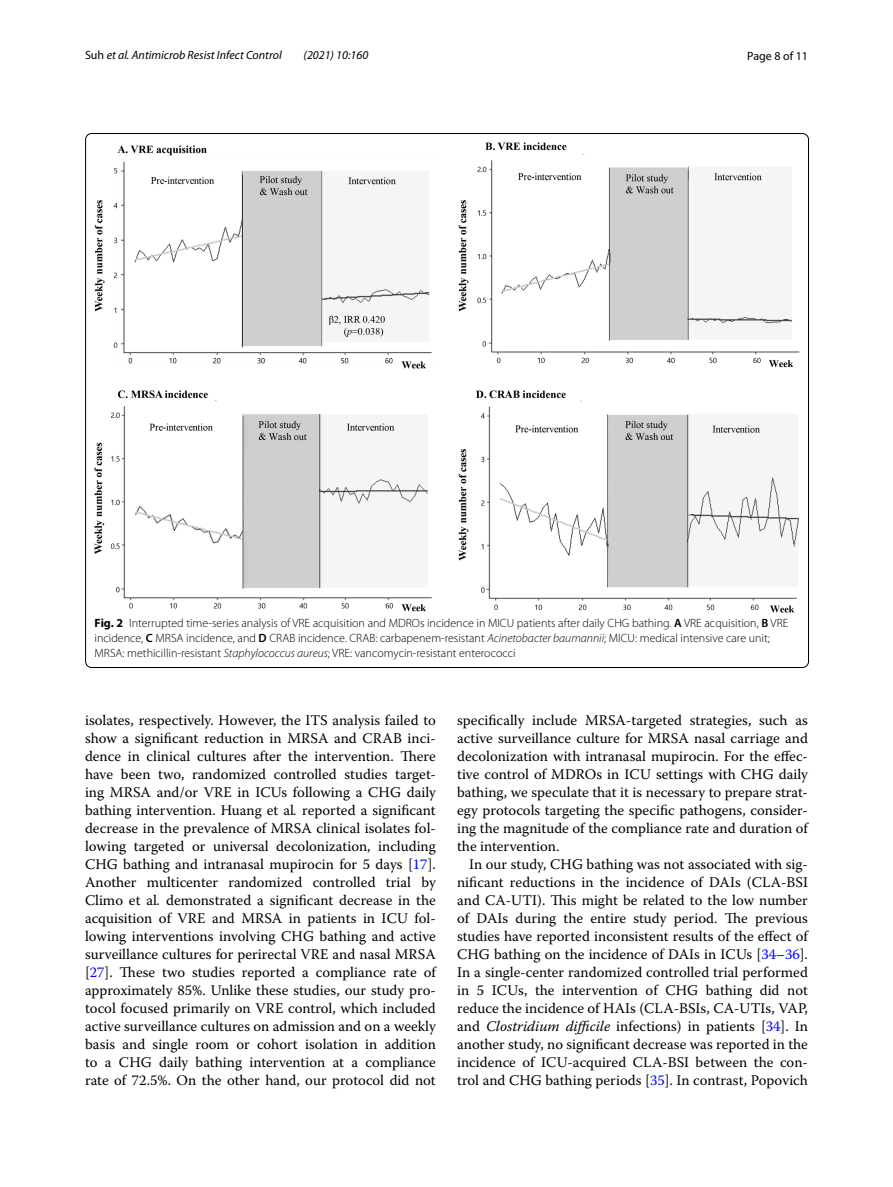
<style>
.page{position:relative;width:893px;height:1187px;background:#fff}
.page>*{position:absolute;margin:0;border:0;box-sizing:border-box;transform-origin:0 0}
.t1{font:14.7px/18px "Warnock Pro";color:#000;text-align:justify}
.t2{font:300 12px/15px "Myriad Pro";color:#000}
.t3{font:italic 12px "Myriad Pro";color:#000}
.t4{font:12px "Myriad Pro";color:#000}
.s1{font-style:normal}
.s2{font-weight:700}
.s3{font-weight:600}
.s4{font-style:italic}
.s5{color:#00f}
</style>
<div class="page">
<img style="left:94px;top:142px;width:706px;height:470px">
<p class="t3" style="left:85px;top:48px;width:198px"><span class="s1">Suh</span> et al. Antimicrob Resist Infect Control</p>
<p class="t3" style="left:304px;top:48px;width:66px">(2021) 10:160</p>
<p class="t4" style="left:747px;top:48px;width:62px">Page 8 of 11</p>
<p class="t2" style="left:95px;top:616px;width:695px"><span class="s2">Fig. 2</span> Interrupted time-series analysis of VRE acquisition and MDROs incidence in MICU patients after daily CHG bathing. <span class="s3">A</span> VRE acquisition, <span class="s3">B</span> VRE incidence, <span class="s3">C</span> MRSA incidence, and <span class="s3">D</span> CRAB incidence. CRAB: carbapenem-resistant <span class="s4">Acinetobacter baumannii</span>; MICU: medical intensive care unit;<br>MRSA: methicillin-resistant <span class="s4">Staphylococcus aureus</span>; VRE: vancomycin-resistant enterococci</p>
<p class="t1" style="left:85px;top:710px;width:352px">isolates, respectively. However, the ITS analysis failed to show a significant reduction in MRSA and CRAB inci&shy;dence in clinical cultures after the intervention. There have been two, randomized controlled studies target&shy;ing MRSA and/or VRE in ICUs following a CHG daily bathing intervention. Huang et al<span class="s4">.</span> reported a significant decrease in the prevalence of MRSA clinical isolates fol&shy;lowing targeted or universal decolonization, including CHG bathing and intranasal mupirocin for 5 days [<span class="s5">17</span>].<br>Another multicenter randomized controlled trial by Climo et al<span class="s4">.</span> demonstrated a significant decrease in the acquisition of VRE and MRSA in patients in ICU fol&shy;lowing interventions involving CHG bathing and active surveillance cultures for perirectal VRE and nasal MRSA [<span class="s5">27</span>]. These two studies reported a compliance rate of approximately 85%. Unlike these studies, our study pro&shy;tocol focused primarily on VRE control, which included active surveillance cultures on admission and on a weekly basis and single room or cohort isolation in addition to a CHG daily bathing intervention at a compliance rate of 72.5%. On the other hand, our protocol did not</p>
<p class="t1" style="left:457px;top:710px;width:352px">specifically include MRSA-targeted strategies, such as active surveillance culture for MRSA nasal carriage and decolonization with intranasal mupirocin. For the effec&shy;tive control of MDROs in ICU settings with CHG daily bathing, we speculate that it is necessary to prepare strat&shy;egy protocols targeting the specific pathogens, consider&shy;ing the magnitude of the compliance rate and duration of the intervention.</p>
<p class="t1" style="left:457px;top:854px;width:352px;text-indent:12px">In our study, CHG bathing was not associated with sig&shy;nificant reductions in the incidence of DAIs (CLA-BSI and CA-UTI). This might be related to the low number of DAIs during the entire study period. The previous studies have reported inconsistent results of the effect of CHG bathing on the incidence of DAIs in ICUs [<span class="s5">34</span>–<span class="s5">36</span>].<br>In a single-center randomized controlled trial performed in 5 ICUs, the intervention of CHG bathing did not reduce the incidence of HAIs (CLA-BSIs, CA-UTIs, VAP, and <span class="s4">Clostridium difficile</span> infections) in patients [<span class="s5">34</span>]. In another study, no significant decrease was reported in the incidence of ICU-acquired CLA-BSI between the con&shy;trol and CHG bathing periods [<span class="s5">35</span>]. In contrast, Popovich</p>
</div>
